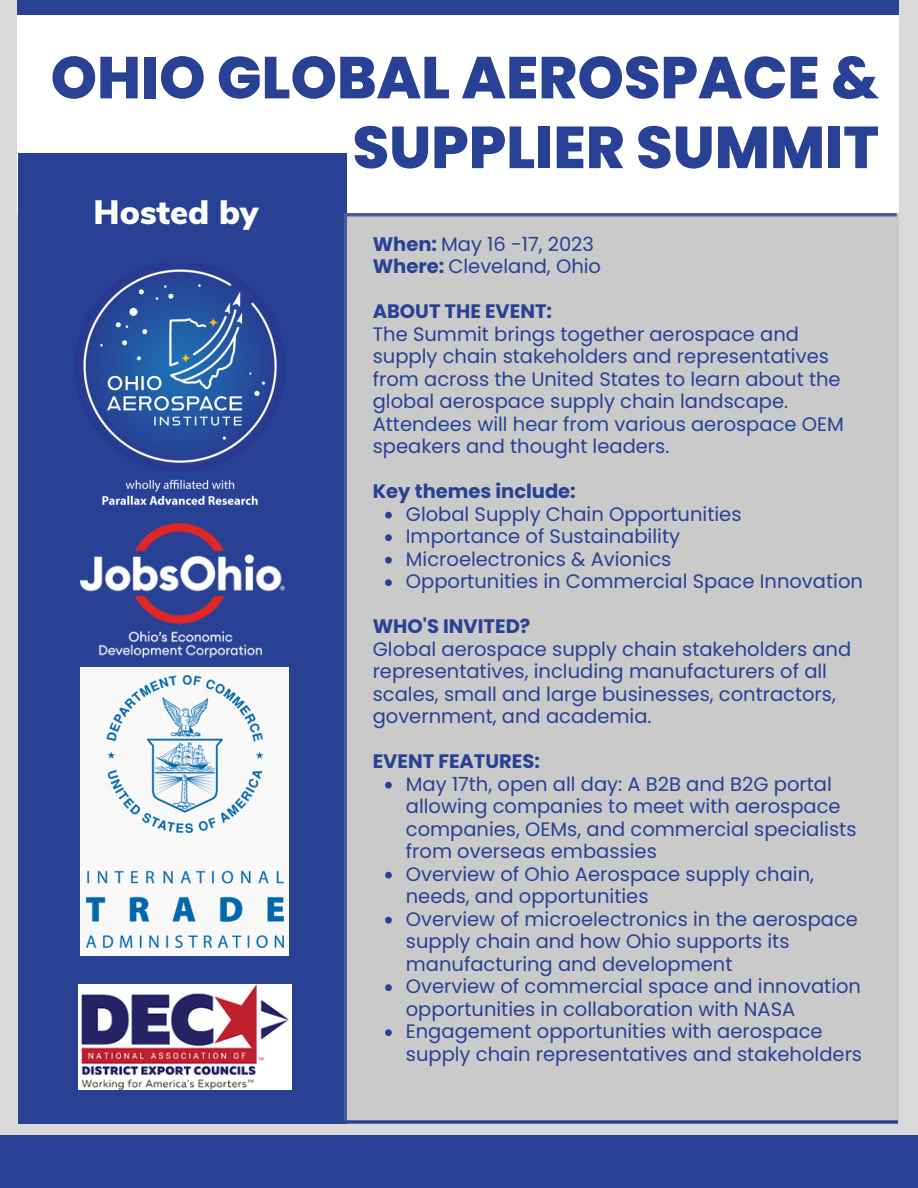
<style>
.page{position:relative;width:918px;height:1188px;background:#d9d9d9}
.page>*{position:absolute;margin:0;border:0;box-sizing:border-box;transform-origin:0 0}
.t1{font:800 59.1px/69.8px "Poppins";color:#294194;text-align:right}
.t2{font:900 33.75px "Nunito Sans";color:#fff}
.t3{font:19.5px/22.5px "Poppins";color:#284194}
.t4{font:700 19.5px "Poppins";color:#284194}
.s1{font-weight:700}
</style>
<div class="page">
<div style="left:18px;top:15px;width:880px;height:198px;background:#fff"></div>
<hr style="left:344px;top:213px;width:553px;height:3px;background:#294194">
<div style="left:18px;top:153px;width:329px;height:971px;background:#284194"></div>
<img style="left:78px;top:985px;width:214px;height:104px">
<img style="left:76px;top:269px;width:210px;height:237px">
<div style="left:0;top:1135px;width:918px;height:53px;background:#284194"></div>
<div style="left:344px;top:214px;width:554px;height:908px;background:#cacaca"></div>
<svg style="left:385px;top:512px;width:7px;height:7px"></svg>
<svg style="left:385px;top:534px;width:7px;height:7px"></svg>
<svg style="left:385px;top:557px;width:7px;height:7px"></svg>
<svg style="left:385px;top:579px;width:7px;height:7px"></svg>
<svg style="left:385px;top:782px;width:7px;height:7px"></svg>
<svg style="left:385px;top:872px;width:7px;height:7px"></svg>
<svg style="left:385px;top:917px;width:7px;height:7px"></svg>
<svg style="left:385px;top:984px;width:7px;height:7px"></svg>
<svg style="left:385px;top:1029px;width:7px;height:7px"></svg>
<svg style="left:344px;top:1120px;width:554px;height:4px;background:#42569d"></svg>
<div style="left:18px;top:0;width:880px;height:15px;background:#294194"></div>
<div style="left:81px;top:668px;width:208px;height:288px;background:#f8f8f8"></div>
<img style="left:86px;top:675px;width:197px;height:273px">
<img style="left:81px;top:523px;width:203px;height:134px">
<p class="t1" style="left:51px;top:43px;width:830px">OHIO GLOBAL AEROSPACE &amp;<br>SUPPLIER SUMMIT</p>
<p class="t2" style="left:94px;top:190px;width:166px">Hosted by</p>
<p class="t3" style="left:373px;top:233px;width:223px"><span class="s1">When:</span> May 16 -17, 2023</p>
<p class="t3" style="left:373px;top:255px;width:230px"><span class="s1">Where:</span> Cleveland, Ohio</p>
<p class="t4" style="left:373px;top:298px;width:181px">ABOUT THE EVENT:</p>
<p class="t3" style="left:373px;top:323px;width:473px">The Summit brings together aerospace and supply chain stakeholders and representatives from across the United States to learn about the global aerospace supply chain landscape.<br>Attendees will hear from various aerospace OEM speakers and thought leaders.</p>
<p class="t4" style="left:373px;top:478px;width:205px">Key themes include:</p>
<p class="t3" style="left:406px;top:503px;width:337px">Global Supply Chain Opportunities</p>
<p class="t3" style="left:406px;top:525px;width:276px">Importance of Sustainability</p>
<p class="t3" style="left:406px;top:548px;width:267px">Microelectronics &amp; Avionics</p>
<p class="t3" style="left:406px;top:570px;width:459px">Opportunities in Commercial Space Innovation</p>
<p class="t4" style="left:373px;top:613px;width:159px">WHO'S INVITED?</p>
<p class="t3" style="left:373px;top:638px;width:480px">Global aerospace supply chain stakeholders and representatives, including manufacturers of all scales, small and large businesses, contractors, government, and academia.</p>
<p class="t4" style="left:373px;top:748px;width:169px">EVENT FEATURES:</p>
<p class="t3" style="left:406px;top:773px;width:452px">May 17th, open all day: A B2B and B2G portal allowing companies to meet with aerospace companies, OEMs, and commercial specialists from overseas embassies</p>
<p class="t3" style="left:406px;top:863px;width:410px">Overview of Ohio Aerospace supply chain, needs, and opportunities</p>
<p class="t3" style="left:406px;top:908px;width:454px">Overview of microelectronics in the aerospace supply chain and how Ohio supports its manufacturing and development</p>
<p class="t3" style="left:406px;top:975px;width:457px">Overview of commercial space and innovation opportunities in collaboration with NASA</p>
<p class="t3" style="left:406px;top:1020px;width:458px">Engagement opportunities with aerospace supply chain representatives and stakeholders</p>
</div>
